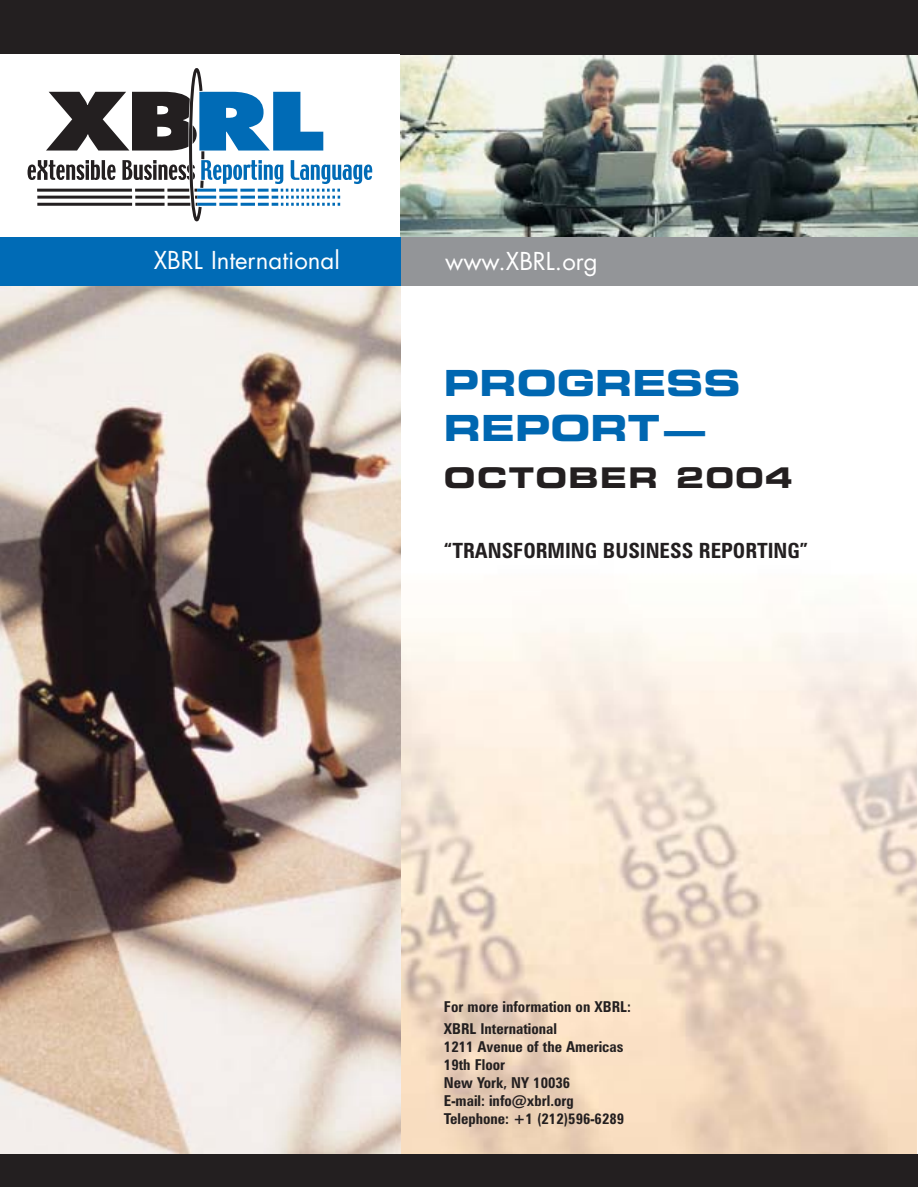
<style>
.page{position:relative;width:918px;height:1188px;background:#fff}
.page>*{position:absolute;margin:0;border:0;box-sizing:border-box;transform-origin:0 0}
.t1{font:36px/45px "Eurostile Bold Extended Two";color:#0067b1}
.t2{font:28.5px "Eurostile Bold Extended Two";letter-spacing:.05em;color:#231f20}
.t3{font:24px "Futura";color:#fff}
.t4{font:700 condensed 21px "Zurich BT";color:#231f20}
.t5{font:700 condensed 15px/18px "Zurich BT";color:#231f20}
.s1{font-size:41.1px}
</style>
<div class="page">
<img style="left:400px;top:286px;width:516px;height:868px">
<img style="left:0;top:286px;width:400px;height:868px">
<img style="left:400px;top:55px;width:518px;height:182px">
<div style="left:400px;top:237px;width:518px;height:49px;background:#939598"></div>
<div style="left:0;top:237px;width:400px;height:49px;background:#006bb6"></div>
<div style="left:0;top:1154px;width:918px;height:33px;background:#231f20"></div>
<svg style="left:28px;top:68px;width:344px;height:154px"></svg>
<div style="left:0;top:0;width:918px;height:54px;background:#231f20"></div>
<h3 class="t3" style="left:154px;top:249px;width:188px">XBRL International</h3>
<h3 class="t3" style="left:445px;top:250px;width:154px">www.XBRL.org</h3>
<h1 class="t1" style="left:444px;top:364px;width:298px">PROGRESS<br>REPORT<span class="s1">—</span></h1>
<h2 class="t2" style="left:444px;top:467px;width:351px">OCTOBER 2004</h2>
<h3 class="t4" style="left:444px;top:543px;width:366px">“TRANSFORMING BUSINESS REPORTING”</h3>
<p class="t5" style="left:444px;top:997px;width:189px;line-height:22.5px">For more information on XBRL:<br>XBRL International</p>
<p class="t5" style="left:444px;top:1039px;width:182px">1211 Avenue of the Americas<br>19th Floor<br>New York, NY 10036<br>E-mail: info@xbrl.org<br>Telephone: +1 (212)596-6289</p>
</div>
